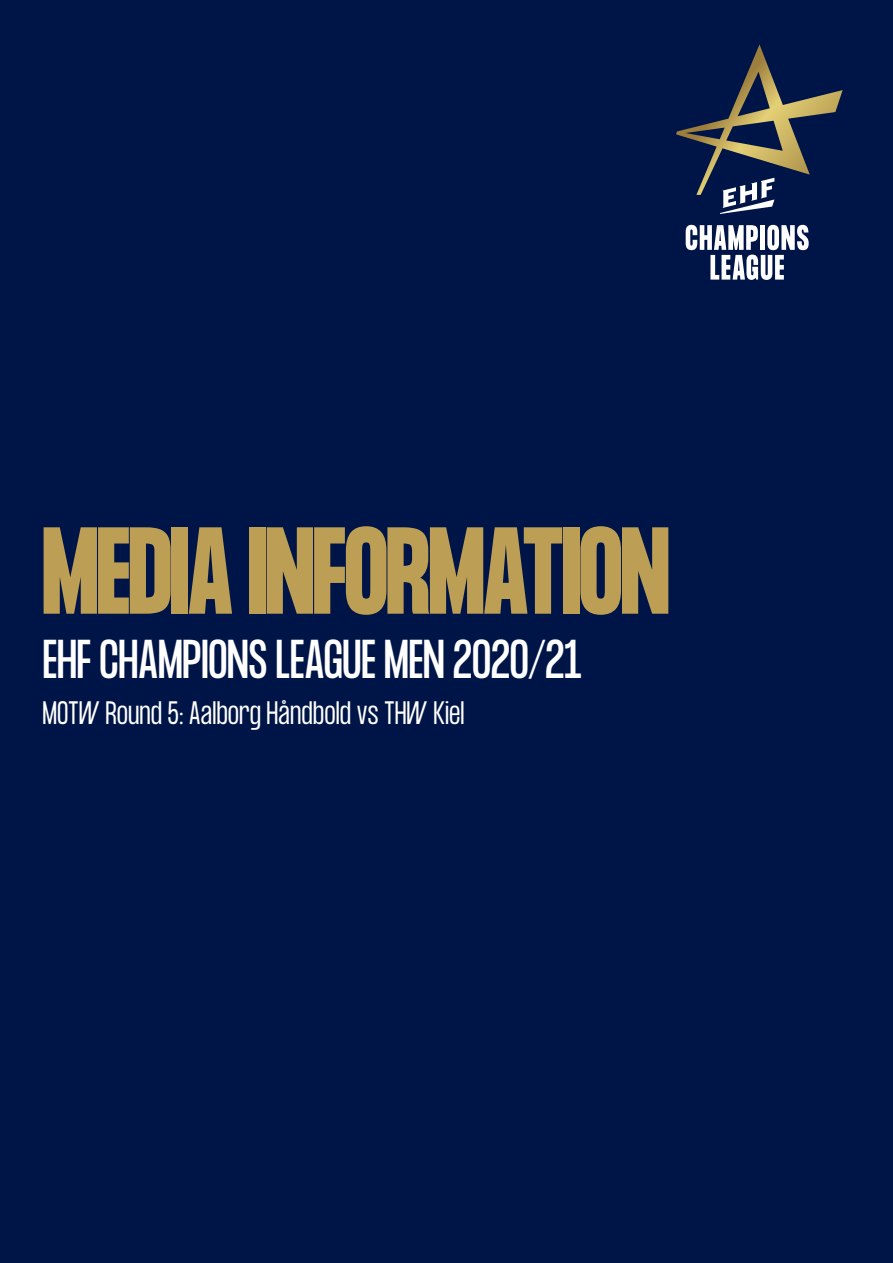
<style>
.page{position:relative;width:893px;height:1263px;background:#001547}
.page>*{position:absolute;margin:0;border:0;box-sizing:border-box;transform-origin:0 0}
.t1{font:700 108px "Formula Condensed";letter-spacing:-.01em;color:#bc9e54}
.t2{font:48px "Formula Condensed";letter-spacing:-.005em;color:#fff}
.Body{font:300 28.5px "Formula Condensed";color:#fff}
</style>
<div class="page">
<svg style="left:686px;top:225px;width:123px;height:55px"></svg>
<svg style="left:676px;top:44px;width:167px;height:170px"></svg>
<p class="t1" style="left:43px;top:507px;width:628px">MEDIA INFORMATION</p>
<p class="t2" style="left:43px;top:630px;width:541px">EHF CHAMPIONS LEAGUE MEN 2020/21</p>
<p class="Body" style="left:43px;top:696px;width:424px">MOTW Round 5: Aalborg Håndbold vs THW Kiel</p>
</div>
